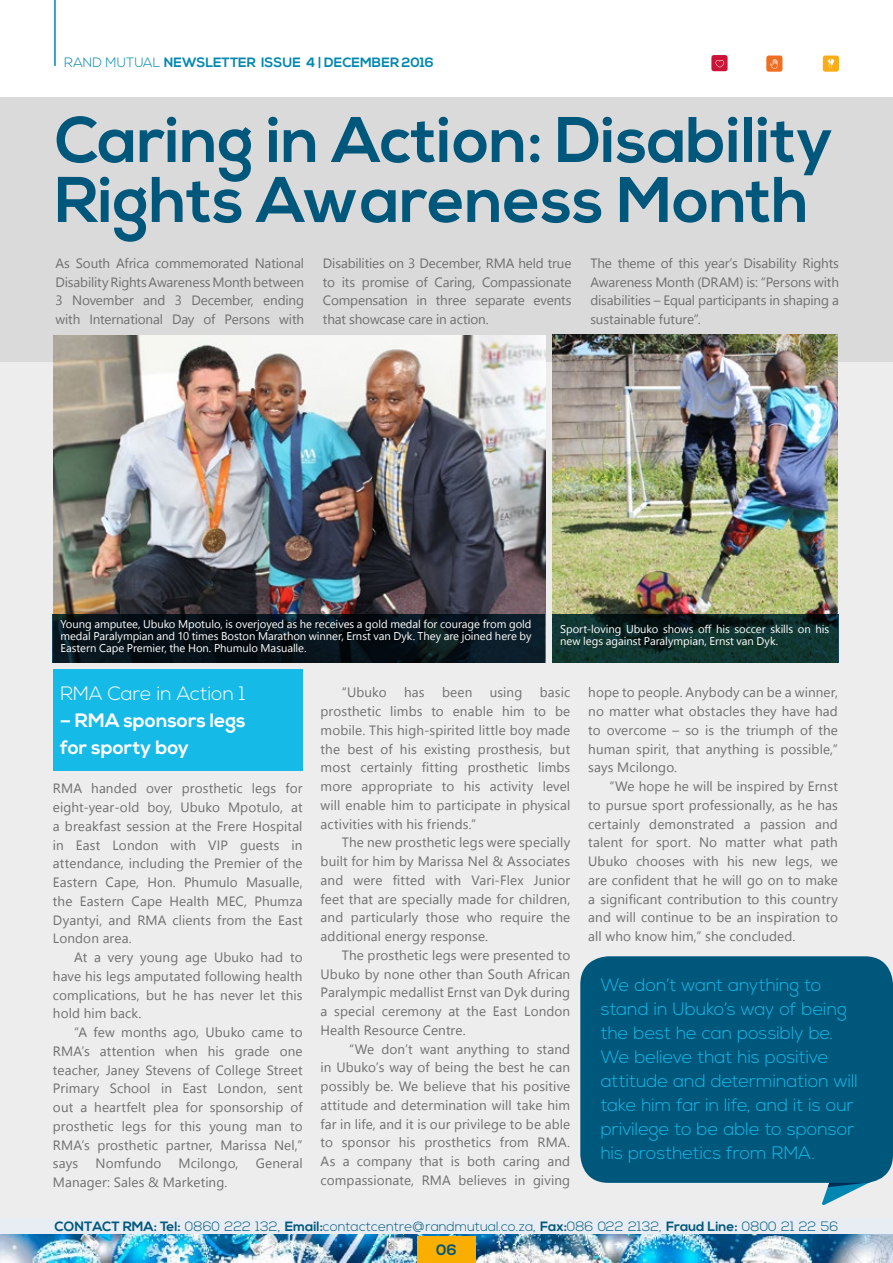
<style>
.page{position:relative;width:893px;height:1263px;background:#fff}
.page>*{position:absolute;margin:0;border:0;box-sizing:border-box;transform-origin:0 0}
.t1{font:700 64.35px/60px "Nexa";color:#00577c}
.t2{font:700 19.35px/26.8px "Nexa";color:#fff}
.t3{font:300 19.35px "Nexa";color:#fff}
.t4{font:300 18px/24px "Nexa";color:#16bae7}
.t5{font:700 15px "Nexa";color:#00577c}
.t6{font:13.5px/18.8px "Segoe UI";letter-spacing:.005em;color:#706f6f;text-align:justify}
.t7{font:300 13.5px "Nexa";color:#00577c}
.t8{font:700 13.5px "Nexa";letter-spacing:.005em;color:#0087b1}
.t9{font:11.25px/12px "Segoe UI";letter-spacing:-.005em;color:#fff;text-align:justify}
.s1{font-weight:300}
.s2{font-weight:700}
</style>
<div class="page">
<img style="left:0;top:1234px;width:893px;height:29px">
<div style="left:0;top:1217px;width:893px;height:17px;background:#e7edf2"></div>
<hr style="left:54px;top:0;width:2px;height:66px;background:#0087b1">
<div style="left:417px;top:1237px;width:58px;height:26px;background:#f9ae00"></div>
<div style="left:711px;top:55px;width:17px;height:16px;background:#cc1236;border-radius:2px"></div>
<svg style="left:715px;top:60px;width:9px;height:7px"></svg>
<div style="left:766px;top:56px;width:16px;height:16px;background:#f06e21;border-radius:2px"></div>
<svg style="left:770px;top:59px;width:7px;height:10px"></svg>
<div style="left:823px;top:56px;width:16px;height:16px;background:#faad17;border-radius:2px"></div>
<svg style="left:827px;top:59px;width:7px;height:9px"></svg>
<div style="left:0;top:122px;width:893px;height:1095px;background:#ededed"></div>
<div style="left:0;top:97px;width:893px;height:265px;background:#dadada"></div>
<div style="left:53px;top:669px;width:250px;height:102px;background:#16bae7"></div>
<svg style="left:822px;top:1183px;width:47px;height:22px"></svg>
<img style="left:54px;top:335px;width:491px;height:279px">
<img style="left:553px;top:334px;width:285px;height:280px">
<div style="left:580px;top:956px;width:313px;height:227px;background:#00577c;border-radius:28px"></div>
<svg style="left:53px;top:614px;width:492px;height:48px;background:#06121a"></svg>
<svg style="left:553px;top:614px;width:286px;height:48px;background:#0d2d2a"></svg>
<p class="t8" style="left:64px;top:55px;width:371px"><span class="s1">RAND MUTUAL</span> NEWSLETTER ISSUE 4 | DECEMBER 2016</p>
<h1 class="t1" style="left:55px;top:112px;width:780px">Caring in Action: Disability<br>Rights Awareness Month</h1>
<p class="t6" style="left:56px;top:253px;width:250px">As South Africa commemorated National Disability Rights Awareness Month between 3 November and 3 December, ending with International Day of Persons with</p>
<p class="t6" style="left:323px;top:253px;width:250px">Disabilities on 3 December, RMA held true to its promise of Caring, Compassionate Compensation in three separate events that showcase care in action.</p>
<p class="t6" style="left:590px;top:253px;width:250px">The theme of this year’s Disability Rights Awareness Month (DRAM) is: “Persons with disabilities – Equal participants in shaping a sustainable future”.</p>
<p class="t9" style="left:60px;top:618px;width:473px">Young amputee, Ubuko Mpotulo, is overjoyed as he receives a gold medal for courage from gold medal Paralympian and 10 times Boston Marathon winner, Ernst van Dyk. They are joined here by Eastern Cape Premier, the Hon. Phumulo Masualle.</p>
<p class="t9" style="left:560px;top:622px;width:270px">Sport-loving Ubuko shows off his soccer skills on his new legs against Paralympian, Ernst van Dyk.</p>
<h2 class="t3" style="left:60px;top:682px;width:187px">RMA Care in Action 1</h2>
<h2 class="t2" style="left:60px;top:708px;width:187px">– RMA sponsors legs for sporty boy</h2>
<p class="t6" style="left:53px;top:779px;width:251px">RMA handed over prosthetic legs for eight-year-old boy, Ubuko Mpotulo, at a breakfast session at the Frere Hospital in East London with VIP guests in attendance, including the Premier of the Eastern Cape, Hon. Phumulo Masualle, the Eastern Cape Health MEC, Phumza Dyantyi, and RMA clients from the East London area.</p>
<p class="t6" style="left:53px;top:947px;width:251px;text-indent:21px">At a very young age Ubuko had to have his legs amputated following health complications, but he has never let this hold him back.</p>
<p class="t6" style="left:53px;top:1023px;width:251px;text-indent:21px">“A few months ago, Ubuko came to RMA’s attention when his grade one teacher, Janey Stevens of College Street Primary School in East London, sent out a heartfelt plea for sponsorship of prosthetic legs for this young man to RMA’s prosthetic partner, Marissa Nel,” says</p>
<p class="t6" style="left:95px;top:1154px;width:67px">Nomfundo</p>
<p class="t6" style="left:179px;top:1154px;width:61px">Mcilongo,</p>
<p class="t6" style="left:256px;top:1154px;width:48px">General</p>
<p class="t6" style="left:53px;top:1173px;width:176px">Manager: Sales &amp; Marketing.</p>
<p class="t6" style="left:321px;top:683px;width:251px;text-indent:219px">basic prosthetic limbs to enable him to be mobile. This high-spirited little boy made the best of his existing prosthesis, but most certainly fitting prosthetic limbs more appropriate to his activity level will enable him to participate in physical activities with his friends.”</p>
<p class="t6" style="left:321px;top:833px;width:251px;text-indent:21px">The new prosthetic legs were specially built for him by Marissa Nel &amp; Associates and were fitted with Vari-Flex Junior feet that are specially made for children, and particularly those who require the additional energy response.</p>
<p class="t6" style="left:321px;top:945px;width:251px;text-indent:21px">The prosthetic legs were presented to Ubuko by none other than South African Paralympic medallist Ernst van Dyk during a special ceremony at the East London Health Resource Centre.</p>
<p class="t6" style="left:321px;top:1039px;width:251px;text-indent:29px">“We don’t want anything to stand in Ubuko’s way of being the best he can possibly be. We believe that his positive attitude and determination will take him far in life, and it is our privilege to be able to sponsor his prosthetics from RMA.<br>As a company that is both caring and compassionate, RMA believes in giving</p>
<p class="t6" style="left:342px;top:683px;width:46px">“Ubuko</p>
<p class="t6" style="left:404px;top:683px;width:22px">has</p>
<p class="t6" style="left:442px;top:683px;width:32px">been</p>
<p class="t6" style="left:490px;top:683px;width:34px">using</p>
<p class="t6" style="left:588px;top:683px;width:251px">hope to people. Anybody can be a winner, no matter what obstacles they have had to overcome – so is the triumph of the human spirit, that anything is possible,” says Mcilongo.</p>
<p class="t6" style="left:588px;top:777px;width:251px;text-indent:21px">“We hope he will be inspired by Ernst to pursue sport professionally, as he has certainly demonstrated a passion and talent for sport. No matter what path Ubuko chooses with his new legs, we are confident that he will go on to make a significant contribution to this country and will continue to be an inspiration to all who know him,” she concluded.</p>
<h3 class="t4" style="left:601px;top:973px;width:259px">We don’t want anything to stand in Ubuko’s way of being the best he can possibly be.<br>We believe that his positive attitude and determination will take him far in life, and it is our privilege to be able to sponsor his prosthetics from RMA.</h3>
<p class="t7" style="left:55px;top:1218px;width:785px"><span class="s2">CONTACT RMA: Tel:</span> 0860 222 132, <span class="s2">Email:</span>contactcentre@randmutual.co.za, <span class="s2">Fax:</span>086 022 2132, <span class="s2">Fraud Line:</span> 0800 21 22 56</p>
<p class="t5" style="left:436px;top:1241px;width:22px">06</p>
</div>
